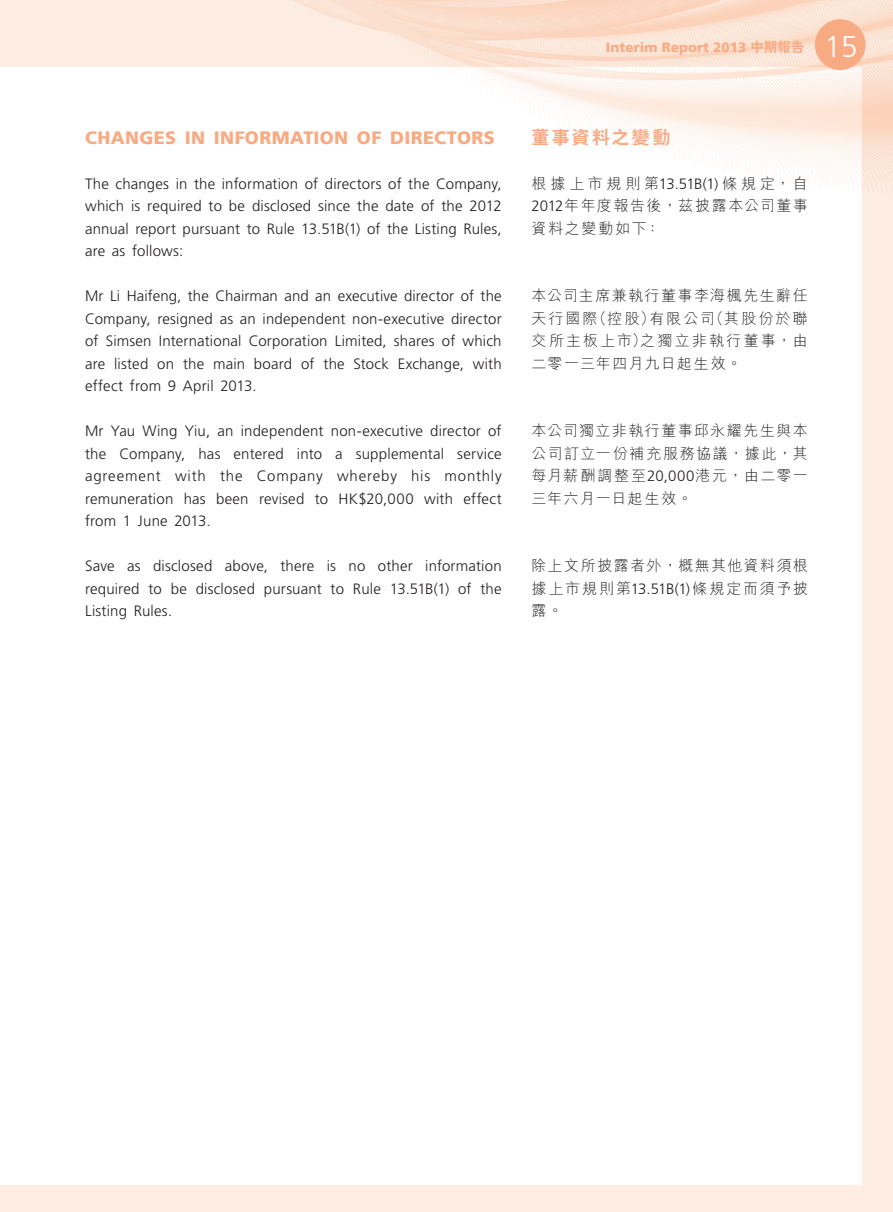
<style>
.page{position:relative;width:893px;height:1212px;background:#fdece1}
.page>*{position:absolute;margin:0;border:0;box-sizing:border-box;transform-origin:0 0}
.t1{font:300 30px "Frutiger LT Std";color:#fff}
._03_H1{font:900 18px "Frutiger LT Std";letter-spacing:.02em;color:#f8ab83}
._03_H1-2{font:800 18px "C Hei 2 HK";letter-spacing:.125em;color:#f8ab83}
._11_P0{font:300 15px/22.5px "Frutiger LT Std";letter-spacing:.01em;color:#231f20;text-align:justify}
._11_P0-2{font:300 15px/22.5px "M Hei HK";letter-spacing:.11em;color:#231f20;text-align:justify}
.t2{font:900 13.5px "Frutiger LT Std";color:#f8ab83}
.s1{font-family:"C Hei 2 HK";font-weight:800}
.s2{font-family:"Frutiger LT Std"}
</style>
<div class="page">
<div style="left:0;top:67px;width:861px;height:1117px;background:#fff"></div>
<img style="left:294px;top:0;width:599px;height:194px">
<div style="left:815px;top:19px;width:51px;height:51px;background:#f8ab83;border-radius:50%"></div>
<p class="_03_H1" style="left:85px;top:126px;width:411px">CHANGES IN INFORMATION OF DIRECTORS</p>
<p class="_11_P0" style="left:85px;top:172px;width:418px">The changes in the information of directors of the Company, which is required to be disclosed since the date of the 2012 annual report pursuant to Rule 13.51B(1) of the Listing Rules, are as follows:</p>
<p class="_11_P0" style="left:85px;top:285px;width:418px">Mr Li Haifeng, the Chairman and an executive director of the Company, resigned as an independent non-executive director of Simsen International Corporation Limited, shares of which are listed on the main board of the Stock Exchange, with effect from 9 April 2013.</p>
<p class="_11_P0" style="left:85px;top:420px;width:418px">Mr Yau Wing Yiu, an independent non-executive director of the Company, has entered into a supplemental service agreement with the Company whereby his monthly remuneration has been revised to HK$20,000 with effect from 1 June 2013.</p>
<p class="_11_P0" style="left:85px;top:555px;width:418px">Save as disclosed above, there is no other information required to be disclosed pursuant to Rule 13.51B(1) of the Listing Rules.</p>
<p class="t2" style="left:606px;top:40px;width:200px">Interim Report 2013 <span class="s1">中期報告</span></p>
<h1 class="t1" style="left:825px;top:29px;width:35px">15</h1>
<p class="_03_H1-2" style="left:531px;top:125px;width:140px">董事資料之變動</p>
<p class="_11_P0-2" style="left:531px;top:171px;width:278px">根據上市規則第<span class="s2">13.51B(1)</span> 條規定，自<span class="s2">2012</span>年年度報告後，茲披露本公司董事資料之變動如下：</p>
<p class="_11_P0-2" style="left:531px;top:284px;width:278px">本公司主席兼執行董事李海楓先生辭任天行國際（控股）有限公司（其股份於聯交所主板上市）之獨立非執行董事，由二零一三年四月九日起生效。</p>
<p class="_11_P0-2" style="left:531px;top:419px;width:278px">本公司獨立非執行董事邱永耀先生與本公司訂立一份補充服務協議，據此，其每月薪酬調整至<span class="s2">20,000</span>港元，由二零一三年六月一日起生效。</p>
<p class="_11_P0-2" style="left:531px;top:554px;width:278px">除上文所披露者外，概無其他資料須根據上市規則第<span class="s2">13.51B(1)</span>條規定而須予披露。</p>
</div>
